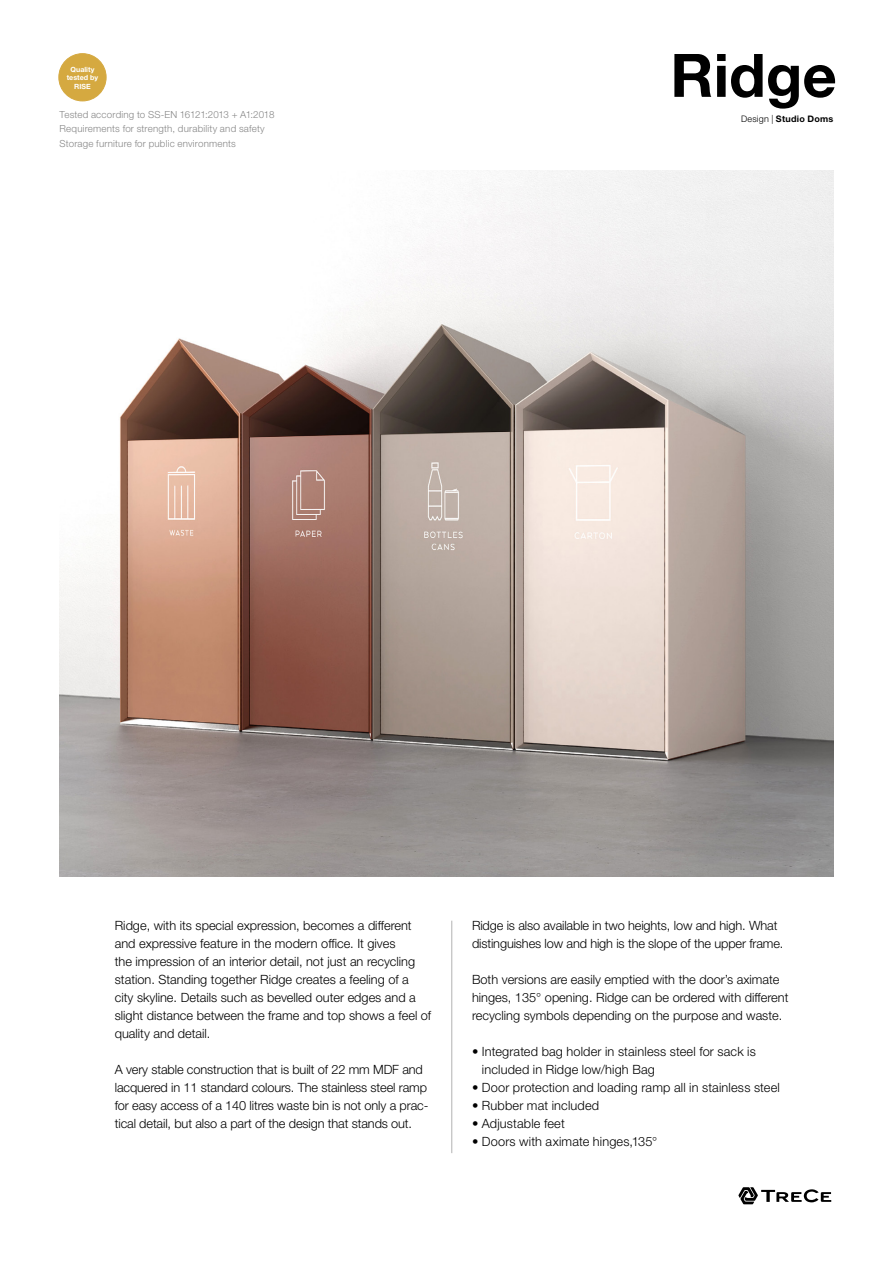
<style>
.page{position:relative;width:893px;height:1263px;background:#fff}
.page>*{position:absolute;margin:0;border:0;box-sizing:border-box;transform-origin:0 0}
.t1{font:700 60px "Helvetica Neue LT Std";color:#000}
.t2{font:300 12.75px/18px "Helvetica Neue LT Std";color:#000}
.t3{font:300 9.75px/14.2px "Helvetica Neue LT Std";letter-spacing:.02em;color:#878787}
.t4{font:700 9px "Helvetica Neue LT Std";letter-spacing:.03em;color:#000}
.t5{font:700 7.2px/8.7px "Helvetica Neue LT Std";color:#fff;text-align:center}
.s1{font-weight:300}
</style>
<div class="page">
<svg style="left:738px;top:1187px;width:93px;height:17px"></svg>
<hr style="left:451px;top:921px;width:1px;height:232px;background:#b3b2b2">
<img style="left:60px;top:170px;width:773px;height:707px">
<div style="left:59px;top:54px;width:47px;height:47px;background:#d5a940;border-radius:50%"></div>
<div style="left:59px;top:54px;width:47px;height:47px;border:1px solid #d5a940;border-radius:50%"></div>
<p class="t5" style="left:67px;top:64px;width:33px">Quality tested by<br>RISE</p>
<p class="t3" style="left:60px;top:107px;width:216px">Tested according to SS-EN 16121:2013 + A1:2018<br>Requirements for strength, durability and safety<br>Storage furniture for public environments</p>
<h1 class="t1" style="left:670px;top:38px;width:168px">Ridge</h1>
<p class="t4" style="left:741px;top:114px;width:94px"><span class="s1">Design |</span> Studio Doms</p>
<p class="t2" style="left:115px;top:916px;width:318px">Ridge, with its special expression, becomes a different and expressive feature in the modern office. It gives<br>the impression of an interior detail, not just an recycling station. Standing together Ridge creates a feeling of a<br>city skyline. Details such as bevelled outer edges and a slight distance between the frame and top shows a feel of quality and detail.</p>
<p class="t2" style="left:115px;top:1060px;width:315px">A very stable construction that is built of 22 mm MDF and lacquered in 11 standard colours. The stainless steel ramp for easy access of a 140 litres waste bin is not only a prac&shy;tical detail, but also a part of the design that stands out.</p>
<p class="t2" style="left:472px;top:916px;width:313px">Ridge is also available in two heights, low and high. What distinguishes low and high is the slope of the upper frame.</p>
<p class="t2" style="left:472px;top:970px;width:318px">Both versions are easily emptied with the door’s aximate hinges, 135° opening. Ridge can be ordered with different recycling symbols depending on the purpose and waste.</p>
<p class="t2" style="left:482px;top:1042px;width:275px;text-indent:-10px">• Integrated bag holder in stainless steel for sack is included in Ridge low/high Bag</p>
<p class="t2" style="left:472px;top:1078px;width:309px">• Door protection and loading ramp all in stainless steel</p>
<p class="t2" style="left:472px;top:1096px;width:129px">• Rubber mat included</p>
<p class="t2" style="left:472px;top:1114px;width:94px">• Adjustable feet</p>
<p class="t2" style="left:472px;top:1132px;width:187px">• Doors with aximate hinges,135°</p>
</div>
